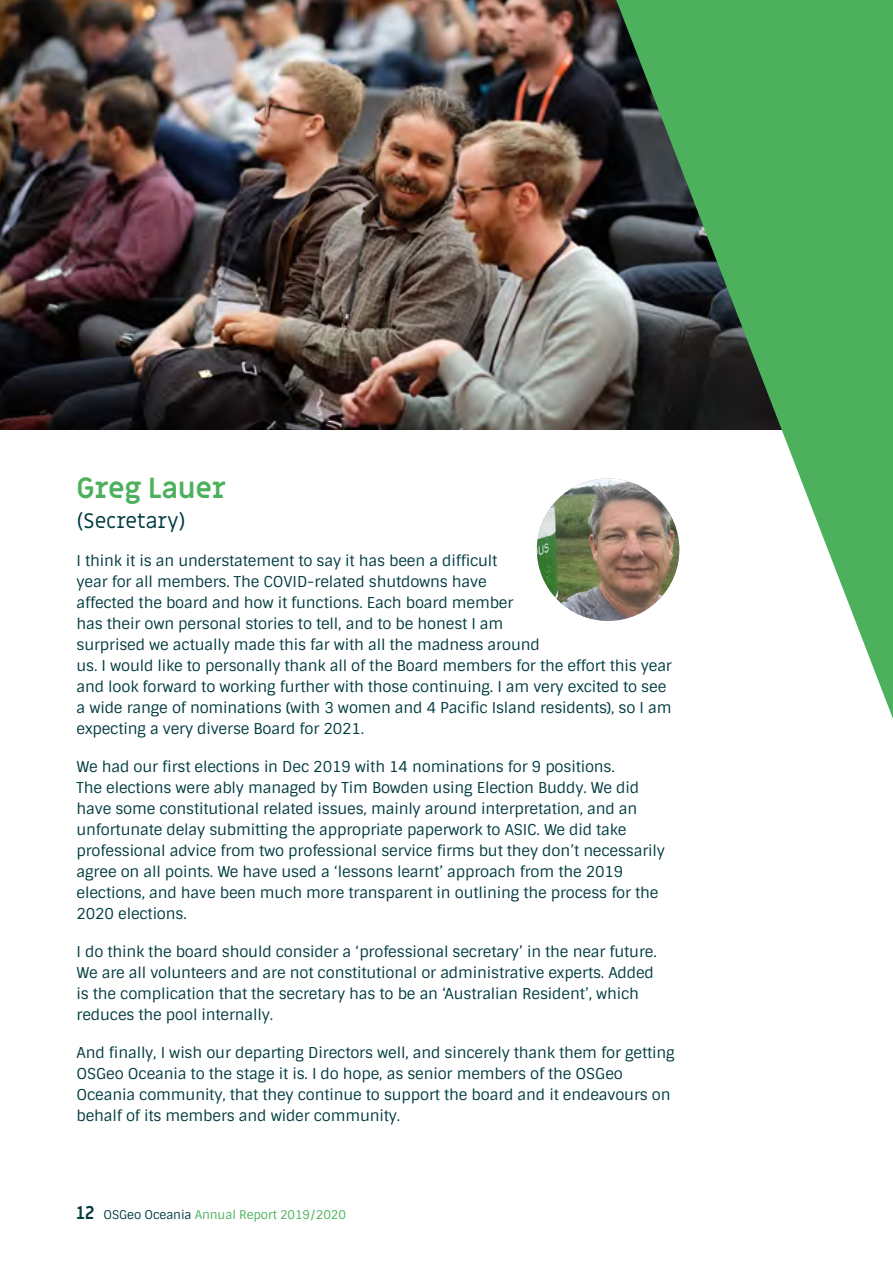
<style>
.page{position:relative;width:893px;height:1263px;background:#fff}
.page>*{position:absolute;margin:0;border:0;box-sizing:border-box;transform-origin:0 0}
.t1{font:700 28.5px "Miriam Libre";letter-spacing:-.01em;color:#4db05c}
.t2{font:21px "Miriam Libre";letter-spacing:-.015em;color:#003b40}
.t3{font:15px/21px "Sintony";letter-spacing:-.01em;color:#003b40}
.t4{font:12px "Sintony";letter-spacing:-.01em;color:#4db05c}
.s1{font-family:"Miriam Libre";font-weight:700;font-size:18px;color:#003b40}
.s2{color:#003b40}
</style>
<div class="page">
<img style="left:0;top:0;width:616px;height:429px">
<svg style="left:616px;top:0;width:277px;height:719px;fill:#4db05c"></svg>
<img style="left:537px;top:478px;width:142px;height:143px;border-radius:71px">
<p class="t1" style="left:77px;top:470px;width:151px">Greg Lauer</p>
<p class="t2" style="left:77px;top:508px;width:111px">(Secretary)</p>
<p class="t3" style="left:77px;top:550px;width:597px">I think it is an understatement to say it has been a difficult<br>year for all members. The COVID-related shutdowns have<br>affected the board and how it functions. Each board member<br>has their own personal stories to tell, and to be honest I am<br>surprised we actually made this far with all the madness around<br>us. I would like to personally thank all of the Board members for the effort this year and look forward to working further with those continuing. I am very excited to see a wide range of nominations (with 3 women and 4 Pacific Island residents), so I am expecting a very diverse Board for 2021.</p>
<p class="t3" style="left:77px;top:756px;width:590px">We had our first elections in Dec 2019 with 14 nominations for 9 positions.<br>The elections were ably managed by Tim Bowden using Election Buddy. We did have some constitutional related issues, mainly around interpretation, and an unfortunate delay submitting the appropriate paperwork to ASIC. We did take professional advice from two professional service firms but they don’t necessarily agree on all points. We have used a ‘lessons learnt’ approach from the 2019 elections, and have been much more transparent in outlining the process for the 2020 elections.</p>
<p class="t3" style="left:77px;top:941px;width:582px">I do think the board should consider a ‘professional secretary’ in the near future.<br>We are all volunteers and are not constitutional or administrative experts. Added is the complication that the secretary has to be an ‘Australian Resident’, which reduces the pool internally.</p>
<p class="t3" style="left:77px;top:1042px;width:600px">And finally, I wish our departing Directors well, and sincerely thank them for getting OSGeo Oceania to the stage it is. I do hope, as senior members of the OSGeo Oceania community, that they continue to support the board and it endeavours on behalf of its members and wider community.</p>
<p class="t4" style="left:77px;top:1207px;width:271px"><span class="s1">12</span> <span class="s2">OSGeo Oceania</span> Annual Report 2019/2020</p>
</div>
